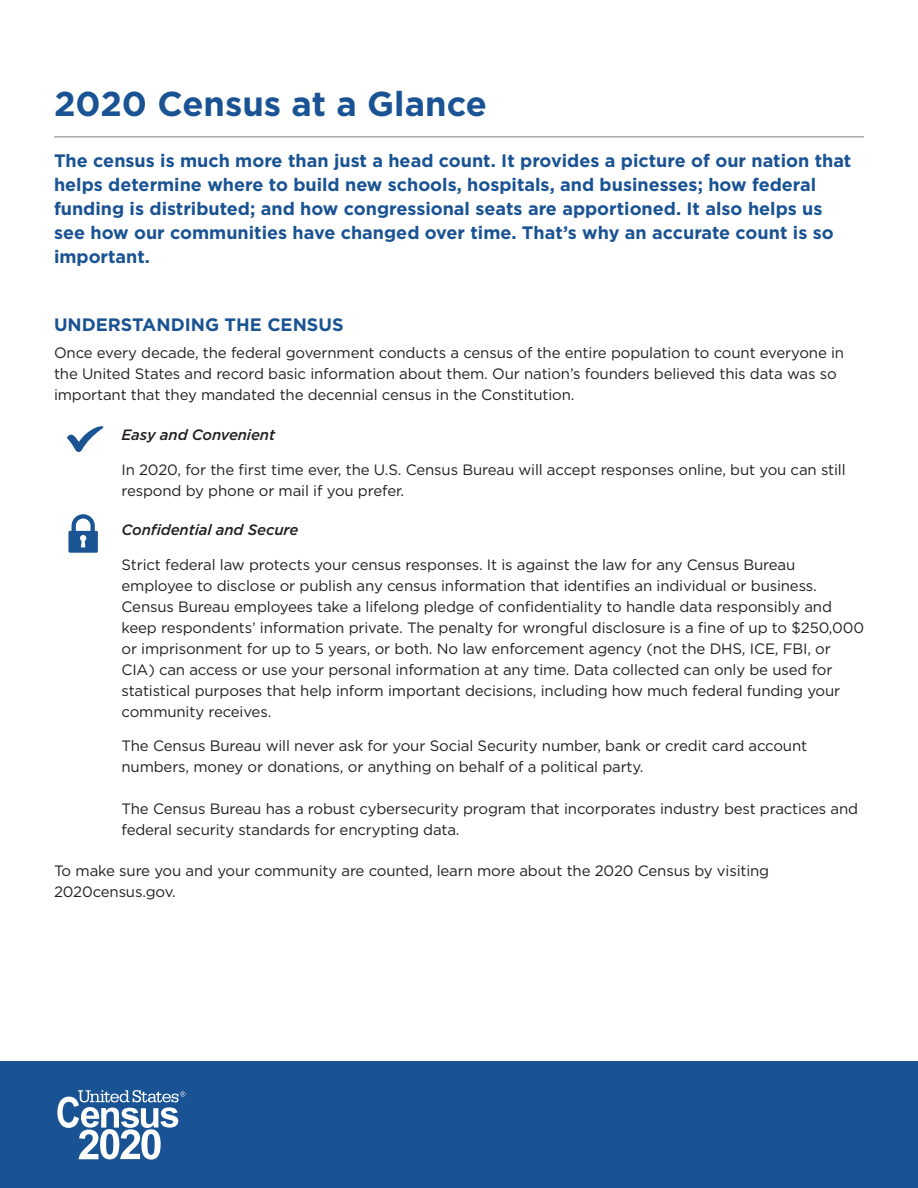
<style>
.page{position:relative;width:918px;height:1188px;background:#fff}
.page>*{position:absolute;margin:0;border:0;box-sizing:border-box;transform-origin:0 0}
.t1{font:700 34.5px "Gotham HTF";color:#1a5393}
.Intro_Paragraph{font:700 18px/24px "Gotham HTF";color:#1a5393}
.Body_Text{font:15px/21px "Gotham HTF";letter-spacing:-.01em;color:#231f20}
.H3_italic{font:italic 500 15px "Gotham HTF";letter-spacing:-.01em;color:#231f20}
</style>
<div class="page">
<div style="left:0;top:1062px;width:918px;height:126px;background:#1a5393"></div>
<hr style="left:54px;top:136px;width:810px;height:1px;background:#808285">
<svg style="left:67px;top:426px;width:37px;height:26px"></svg>
<svg style="left:68px;top:514px;width:30px;height:39px"></svg>
<svg style="left:57px;top:1090px;width:128px;height:70px"></svg>
<h1 class="t1" style="left:54px;top:84px;width:434px">2020 Census at a Glance</h1>
<p class="Intro_Paragraph" style="left:54px;top:148px;width:799px">The census is much more than just a head count. It provides a picture of our nation that helps determine where to build new schools, hospitals, and businesses; how federal funding is distributed; and how congressional seats are apportioned. It also helps us see how our communities have changed over time. That’s why an accurate count is so important.</p>
<h2 class="Intro_Paragraph" style="left:54px;top:312px;width:291px">UNDERSTANDING THE CENSUS</h2>
<p class="Body_Text" style="left:54px;top:342px;width:792px">Once every decade, the federal government conducts a census of the entire population to count everyone in the United States and record basic information about them. Our nation’s founders believed this data was so important that they mandated the decennial census in the Constitution.</p>
<h3 class="H3_italic" style="left:122px;top:426px;width:155px">Easy and Convenient</h3>
<p class="Body_Text" style="left:122px;top:459px;width:726px">In 2020, for the first time ever, the U.S. Census Bureau will accept responses online, but you can still respond by phone or mail if you prefer.</p>
<h3 class="H3_italic" style="left:122px;top:522px;width:178px">Confidential and Secure</h3>
<p class="Body_Text" style="left:122px;top:554px;width:744px">Strict federal law protects your census responses. It is against the law for any Census Bureau employee to disclose or publish any census information that identifies an individual or business.<br>Census Bureau employees take a lifelong pledge of confidentiality to handle data responsibly and keep respondents’ information private. The penalty for wrongful disclosure is a fine of up to $250,000 or imprisonment for up to 5 years, or both. No law enforcement agency (not the DHS, ICE, FBI, or CIA) can access or use your personal information at any time. Data collected can only be used for statistical purposes that help inform important decisions, including how much federal funding your community receives.</p>
<p class="Body_Text" style="left:122px;top:735px;width:687px">The Census Bureau will never ask for your Social Security number, bank or credit card account numbers, money or donations, or anything on behalf of a political party.</p>
<p class="Body_Text" style="left:122px;top:798px;width:738px">The Census Bureau has a robust cybersecurity program that incorporates industry best practices and federal security standards for encrypting data.</p>
<p class="Body_Text" style="left:54px;top:860px;width:717px">To make sure you and your community are counted, learn more about the 2020 Census by visiting<br>2020census.gov.</p>
</div>
